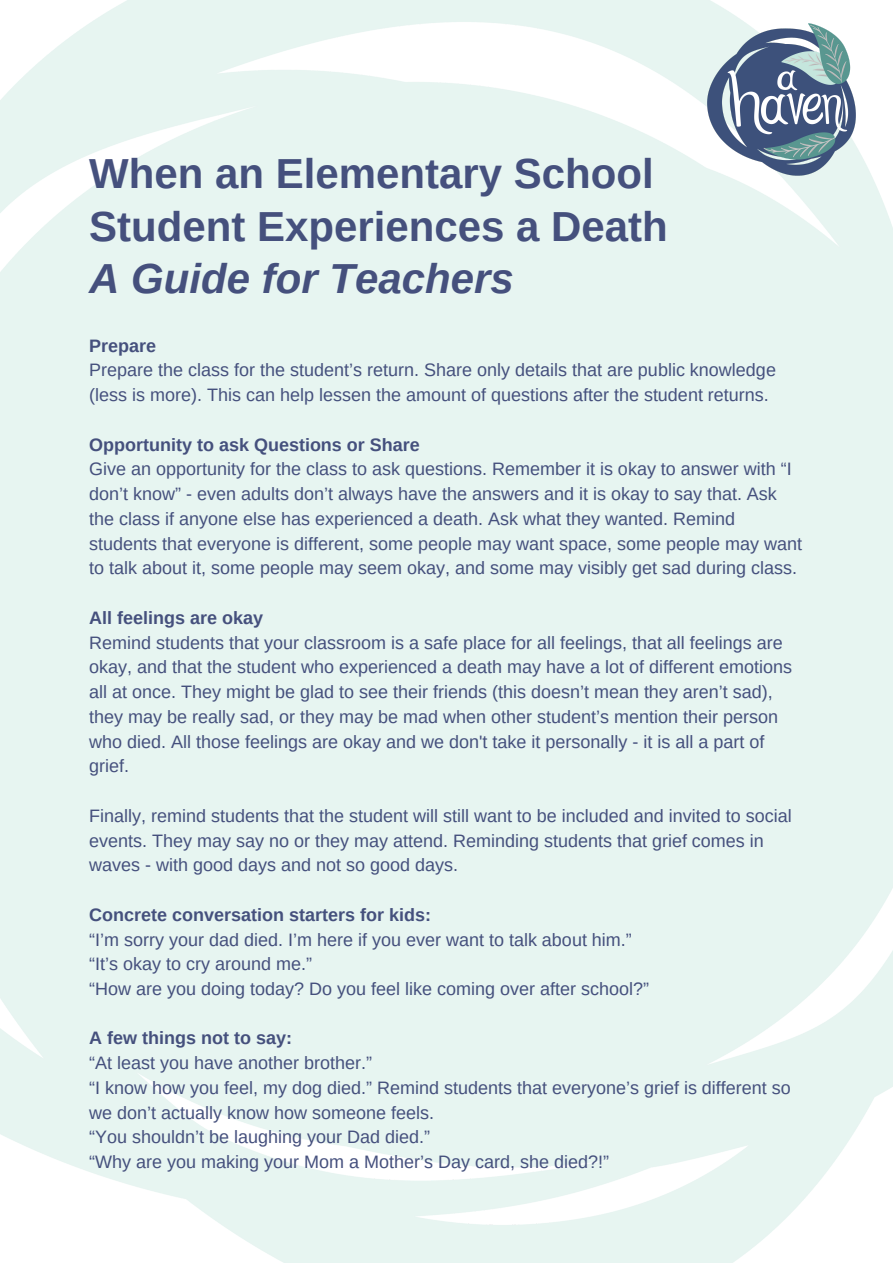
<style>
.page{position:relative;width:893px;height:1264px;background:#fff}
.page>*{position:absolute;margin:0;border:0;box-sizing:border-box;transform-origin:0 0}
.t1{font:700 42px/52.8px "Arimo";color:#45507d}
.t2{font:italic 700 42px "Arimo";color:#45507d}
.t3{font:18px/24.8px "Arimo";color:#45507d}
.t4{font:700 18px "Arimo";color:#45507d}
</style>
<div class="page">
<img style="left:677px;top:0;width:207px;height:203px">
<h1 class="t1" style="left:89px;top:147px;width:580px">When an Elementary School<br>Student Experiences a Death</h1>
<h1 class="t2" style="left:89px;top:255px;width:426px">A Guide for Teachers</h1>
<p class="t4" style="left:89px;top:335px;width:68px">Prepare</p>
<p class="t3" style="left:89px;top:358px;width:688px">Prepare the class for the student’s return. Share only details that are public knowledge (less is more). This can help lessen the amount of questions after the student returns.</p>
<p class="t4" style="left:89px;top:434px;width:332px">Opportunity to ask Questions or Share</p>
<p class="t3" style="left:89px;top:457px;width:714px">Give an opportunity for the class to ask questions. Remember it is okay to answer with “I don’t know” - even adults don’t always have the answers and it is okay to say that. Ask the class if anyone else has experienced a death. Ask what they wanted. Remind students that everyone is different, some people may want space, some people may want to talk about it, some people may seem okay, and some may visibly get sad during class.</p>
<p class="t4" style="left:89px;top:607px;width:175px">All feelings are okay</p>
<p class="t3" style="left:89px;top:630px;width:704px">Remind students that your classroom is a safe place for all feelings, that all feelings are okay, and that the student who experienced a death may have a lot of different emotions all at once. They might be glad to see their friends (this doesn’t mean they aren’t sad), they may be really sad, or they may be mad when other student’s mention their person who died. All those feelings are okay and we don't take it personally - it is all a part of grief.</p>
<p class="t3" style="left:89px;top:803px;width:704px">Finally, remind students that the student will still want to be included and invited to social events. They may say no or they may attend. Reminding students that grief comes in waves - with good days and not so good days.</p>
<p class="t4" style="left:89px;top:904px;width:343px">Concrete conversation starters for kids:</p>
<p class="t3" style="left:89px;top:926px;width:561px">“I’m sorry your dad died. I’m here if you ever want to talk about him.” “It’s okay to cry around me.”<br>“How are you doing today? Do you feel like coming over after school?”</p>
<p class="t4" style="left:89px;top:1028px;width:204px">A few things not to say:</p>
<p class="t3" style="left:89px;top:1050px;width:703px">“At least you have another brother.”<br>“I know how you feel, my dog died.” Remind students that everyone’s grief is different so we don’t actually know how someone feels.<br>“You shouldn’t be laughing your Dad died.”<br>“Why are you making your Mom a Mother’s Day card, she died?!”</p>
</div>
